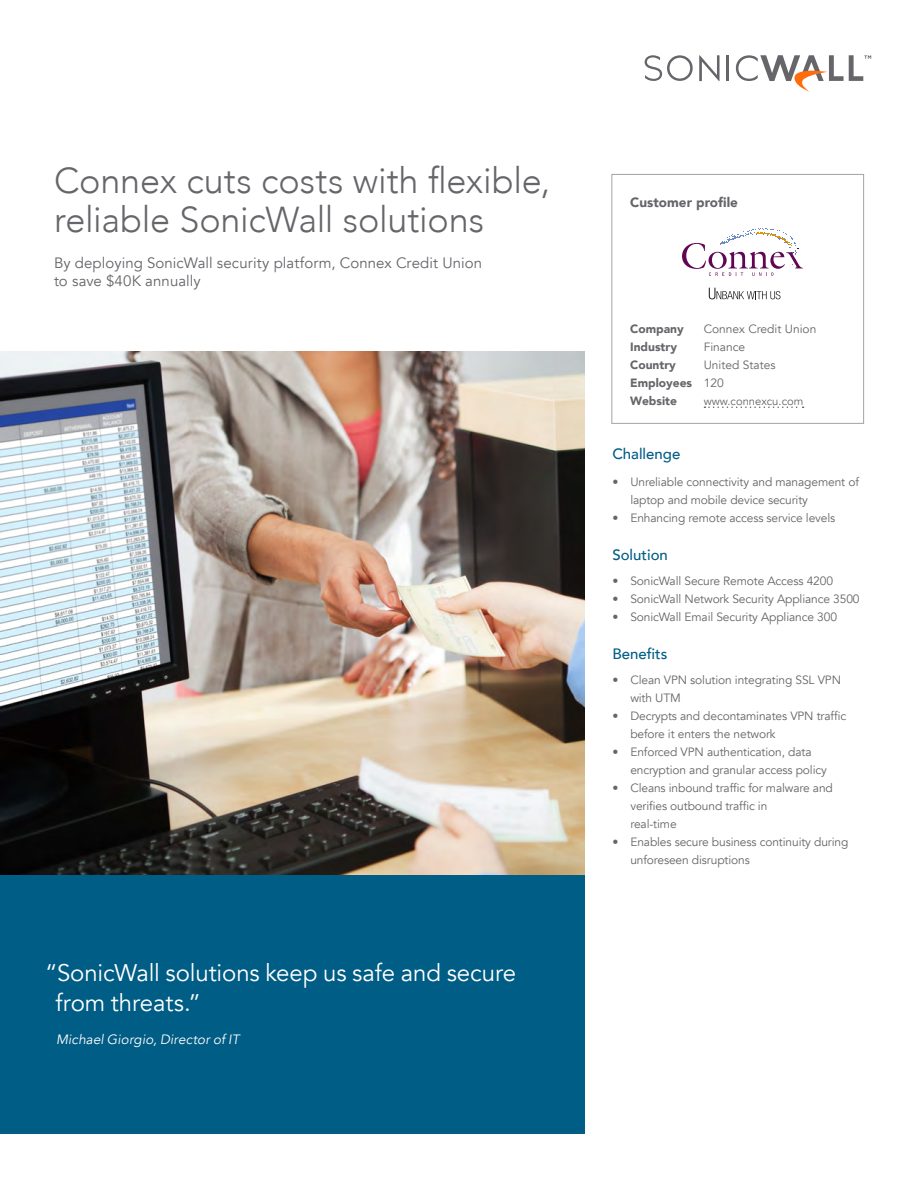
<style>
.page{position:relative;width:918px;height:1188px;background:#fff}
.page>*{position:absolute;margin:0;border:0;box-sizing:border-box;transform-origin:0 0}
.t1{font:300 36px/39px "Avenir";letter-spacing:-.005em;color:#65656a}
.t2{font:24px/30px "Avenir";letter-spacing:-.005em;color:#fff}
.t3{font:15px/18px "Avenir";letter-spacing:.005em;color:#65656a}
.t4{font:500 15px "Avenir";color:#005d85}
.t5{font:italic 13.5px "Avenir";letter-spacing:.01em;color:#fff}
.t6{font:900 13.5px "Avenir";color:#65656a}
.t7{font:12px/18px "Avenir";letter-spacing:-.01em;color:#65656a}
.t8{font:900 12px/18px "Avenir";color:#65656a}
.t9{font:11.25px "Avenir";color:#65656a}
.s1{font-weight:400}
</style>
<div class="page">
<svg style="left:699px;top:55px;width:21px;height:26px"></svg>
<hr style="left:727px;top:55px;width:2px;height:26px;background:#65656a">
<svg style="left:645px;top:55px;width:48px;height:26px"></svg>
<svg style="left:736px;top:55px;width:135px;height:37px"></svg>
<img style="left:0;top:352px;width:585px;height:524px">
<div style="left:0;top:876px;width:585px;height:258px;background:#005d85"></div>
<svg style="left:611px;top:174px;width:253px;height:250px"></svg>
<svg style="left:709px;top:288px;width:71px;height:11px"></svg>
<svg style="left:682px;top:228px;width:121px;height:48px"></svg>
<h1 class="t1" style="left:54px;top:161px;width:498px">Connex cuts costs with flexible, reliable SonicWall solutions</h1>
<p class="t3" style="left:54px;top:254px;width:430px">By deploying SonicWall security platform, Connex Credit Union to save $40K annually</p>
<p class="t2" style="left:56px;top:958px;width:462px;text-indent:-11px">“SonicWall solutions keep us safe and secure from threats.”</p>
<p class="t5" style="left:56px;top:1031px;width:185px">Michael Giorgio, Director of IT</p>
<p class="t6" style="left:630px;top:191px;width:109px">Customer profile</p>
<p class="t8" style="left:630px;top:320px;width:55px">Company</p>
<p class="t7" style="left:704px;top:320px;width:114px">Connex Credit Union</p>
<p class="t8" style="left:630px;top:338px;width:48px">Industry</p>
<p class="t7" style="left:704px;top:338px;width:43px">Finance</p>
<p class="t8" style="left:630px;top:356px;width:47px">Country</p>
<p class="t8" style="left:630px;top:356px;width:147px;text-indent:74px"><span class="s1">United States<br></span>Employees <span class="s1">120<br></span>Website</p>
<p class="t9" style="left:704px;top:394px;width:101px">www.connexcu.com</p>
<p class="t4" style="left:612px;top:441px;width:70px">Challenge</p>
<p class="t7" style="left:630px;top:473px;width:230px;text-indent:-18px">• Unreliable connectivity and management of laptop and mobile device security</p>
<p class="t7" style="left:612px;top:509px;width:224px">• Enhancing remote access service levels</p>
<p class="t4" style="left:612px;top:542px;width:57px">Solution</p>
<p class="t7" style="left:612px;top:572px;width:222px">• SonicWall Secure Remote Access 4200</p>
<p class="t7" style="left:612px;top:590px;width:249px">• SonicWall Network Security Appliance 3500</p>
<p class="t7" style="left:612px;top:608px;width:226px">• SonicWall Email Security Appliance 300</p>
<p class="t4" style="left:612px;top:641px;width:57px">Benefits</p>
<p class="t7" style="left:630px;top:671px;width:212px;text-indent:-18px">• Clean VPN solution integrating SSL VPN with UTM</p>
<p class="t7" style="left:630px;top:707px;width:217px;text-indent:-18px">• Decrypts and decontaminates VPN traffic before it enters the network</p>
<p class="t7" style="left:630px;top:743px;width:198px;text-indent:-18px">• Enforced VPN authentication, data encryption and granular access policy</p>
<p class="t7" style="left:630px;top:779px;width:204px;text-indent:-18px">• Cleans inbound traffic for malware and verifies outbound traffic in</p>
<p class="t7" style="left:630px;top:815px;width:48px">real-time</p>
<p class="t7" style="left:630px;top:833px;width:220px;text-indent:-18px">• Enables secure business continuity during unforeseen disruptions</p>
</div>
